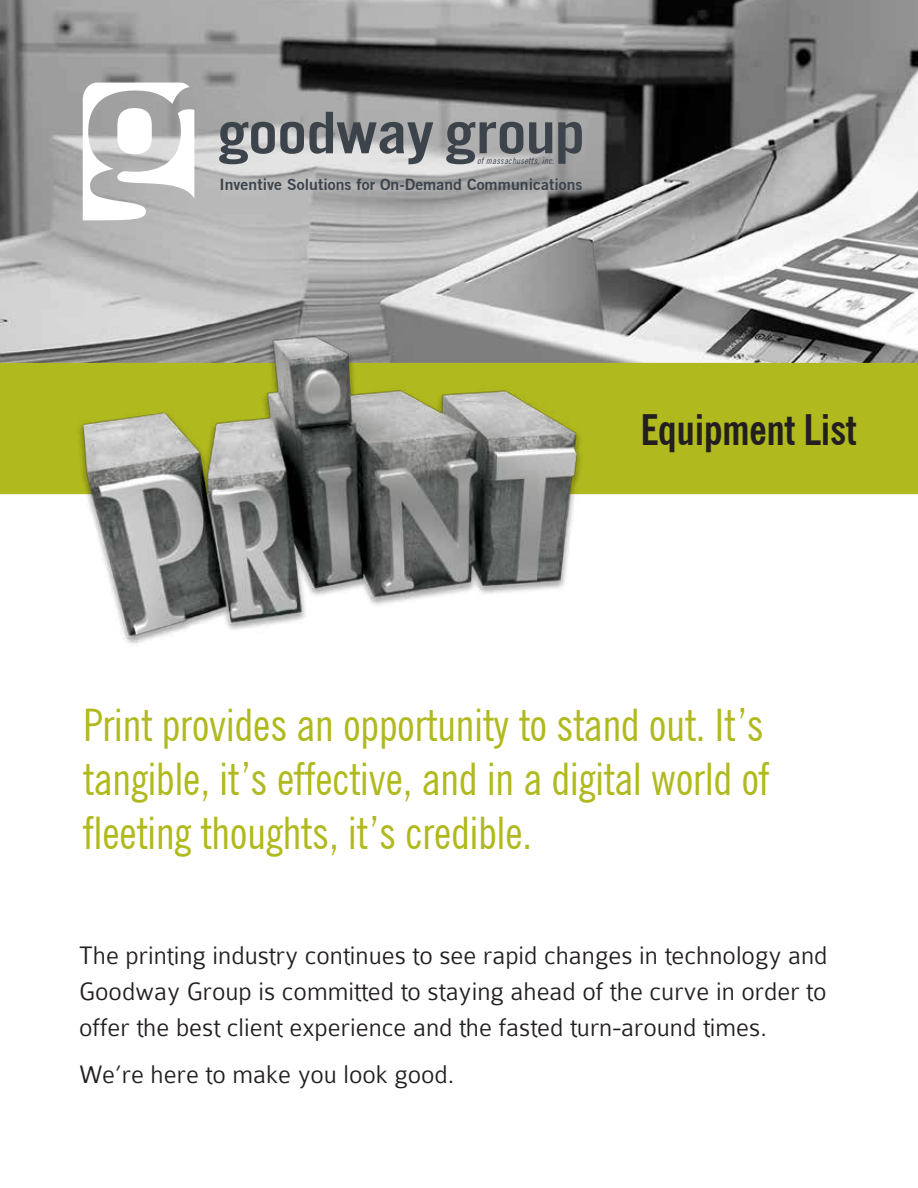
<style>
.page{position:relative;width:918px;height:1188px;background:#fff}
.page>*{position:absolute;margin:0;border:0;box-sizing:border-box;transform-origin:0 0}
.t1{font:condensed 45px/54px "News Gothic BT";color:#b0b91d}
.t2{font:700 condensed 42px "News Gothic BT";letter-spacing:-.01em;color:#231f20}
.t3{font:300 27px/36px "Colaborate";color:#231f20;text-align:justify}
.t4{font:700 15.75px "Trade Gothic No.2";letter-spacing:.005em;color:#3c434b}
.t5{font:italic condensed 9.15px "Trade Gothic No.18";letter-spacing:.025em;color:#3c434b}
</style>
<div class="page">
<img style="left:0;top:0;width:918px;height:363px">
<div style="left:0;top:363px;width:918px;height:131px;background:#b0b91d"></div>
<img style="left:70px;top:306px;width:520px;height:338px">
<svg style="left:83px;top:83px;width:111px;height:138px"></svg>
<svg style="left:219px;top:112px;width:214px;height:52px"></svg>
<svg style="left:446px;top:122px;width:77px;height:42px"></svg>
<svg style="left:529px;top:122px;width:23px;height:32px"></svg>
<svg style="left:558px;top:122px;width:24px;height:42px"></svg>
<p class="t5" style="left:477px;top:156px;width:79px">of massachusetts, inc.</p>
<p class="t4" style="left:219px;top:174px;width:365px">Inventive Solutions for On-Demand Communications</p>
<h2 class="t2" style="left:640px;top:404px;width:218px">Equipment List</h2>
<h1 class="t1" style="left:83px;top:697px;width:688px">Print provides an opportunity to stand out. It’s tangible, it’s effective, and in a digital world of fleeting thoughts, it’s credible.</h1>
<p class="t3" style="left:79px;top:938px;width:750px">The printing industry continues to see rapid changes in technology and Goodway Group is committed to staying ahead of the curve in order to offer the best client experience and the fasted turn-around times.</p>
<p class="t3" style="left:79px;top:1057px;width:377px">We’re here to make you look good.</p>
</div>
